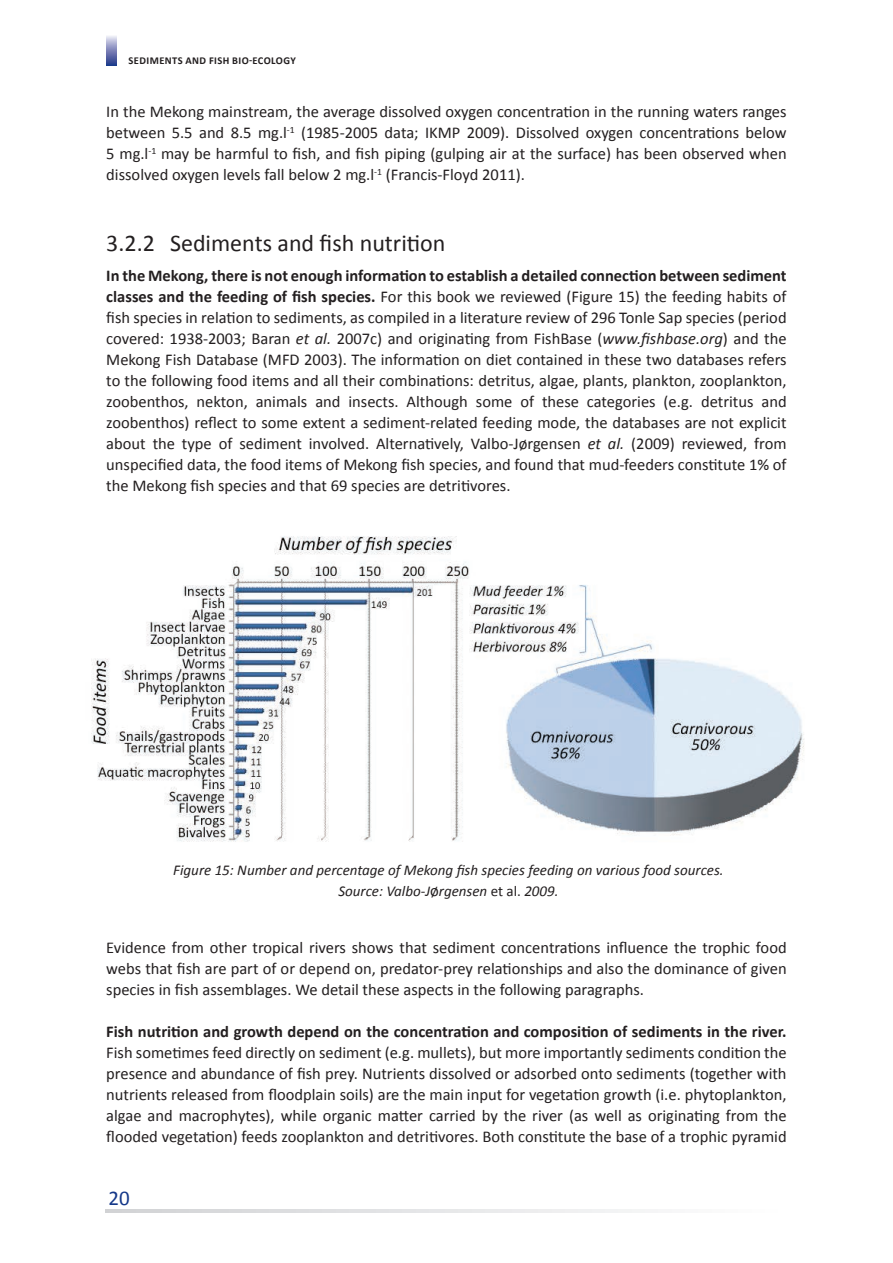
<style>
.page{position:relative;width:893px;height:1263px;background:#fff}
.page>*{position:absolute;margin:0;border:0;box-sizing:border-box;transform-origin:0 0}
.t1{font:24px "Calibri";color:#231f20}
.t2{font:21px "Calibri";color:#153889}
.t3{font:16.5px/21px "Calibri";color:#231f20;text-align:justify}
.t4{font:700 16.5px "Calibri";color:#231f20}
.t5{font:italic 15px/21px "Calibri";color:#231f20;text-align:center}
.t6{font:700 10.5px "Calibri";letter-spacing:.04em;color:#231f20}
.s1{font-weight:700}
.s2{font-style:italic}
.s3{font-style:normal;font-size:16.5px}
.s4{font-style:normal}
</style>
<div class="page">
<img style="left:91px;top:536px;width:713px;height:306px">
<svg style="left:107px;top:36px;width:9px;height:30px"></svg>
<svg style="left:106px;top:1210px;width:539px;height:3px"></svg>
<p class="t6" style="left:129px;top:54px;width:169px">SEDIMENTS AND FISH BIO-ECOLOGY</p>
<p class="t3" style="left:106px;top:101px;width:682px">In the Mekong mainstream, the average dissolved oxygen concentration in the running waters ranges between 5.5 and 8.5 mg.l<sup>-1</sup> (1985-2005 data; IKMP 2009). Dissolved oxygen concentrations below 5 mg.l<sup>-1</sup> may be harmful to fish, and fish piping (gulping air at the surface) has been observed when dissolved oxygen levels fall below 2 mg.l<sup>-1</sup> (Francis-Floyd 2011).</p>
<h1 class="t1" style="left:106px;top:228px;width:341px">3.2.2 Sediments and fish nutrition</h1>
<p class="t3" style="left:106px;top:265px;width:682px"><span class="s1">In the Mekong, there is not enough information to establish a detailed connection between sediment classes and the feeding of fish species.</span> For this book we reviewed (Figure 15) the feeding habits of fish species in relation to sediments, as compiled in a literature review of 296 Tonle Sap species (period covered: 1938-2003; Baran <span class="s2">et al.</span> 2007c) and originating from FishBase (<span class="s2">www.fishbase.org</span>) and the Mekong Fish Database (MFD 2003). The information on diet contained in these two databases refers to the following food items and all their combinations: detritus, algae, plants, plankton, zooplankton, zoobenthos, nekton, animals and insects. Although some of these categories (e.g. detritus and zoobenthos) reflect to some extent a sediment-related feeding mode, the databases are not explicit about the type of sediment involved. Alternatively, Valbo-Jørgensen <span class="s2">et al.</span> (2009) reviewed, from unspecified data, the food items of Mekong fish species, and found that mud-feeders constitute 1% of the Mekong fish species and that 69 species are detritivores.</p>
<p class="t5" style="left:173px;top:859px;width:552px">Figure 15: Number and percentage of Mekong fish species feeding on various food sources.<br>Source: Valbo-J<span class="s3">ø</span>rgensen <span class="s4">et al.</span> 2009.</p>
<p class="t3" style="left:106px;top:937px;width:682px">Evidence from other tropical rivers shows that sediment concentrations influence the trophic food webs that fish are part of or depend on, predator-prey relationships and also the dominance of given species in fish assemblages. We detail these aspects in the following paragraphs.</p>
<p class="t4" style="left:106px;top:1021px;width:682px">Fish nutrition and growth depend on the concentration and composition of sediments in the river.</p>
<p class="t3" style="left:106px;top:1042px;width:682px">Fish sometimes feed directly on sediment (e.g. mullets), but more importantly sediments condition the presence and abundance of fish prey. Nutrients dissolved or adsorbed onto sediments (together with nutrients released from floodplain soils) are the main input for vegetation growth (i.e. phytoplankton, algae and macrophytes), while organic matter carried by the river (as well as originating from the flooded vegetation) feeds zooplankton and detritivores. Both constitute the base of a trophic pyramid</p>
<p class="t2" style="left:109px;top:1185px;width:23px">20</p>
</div>
